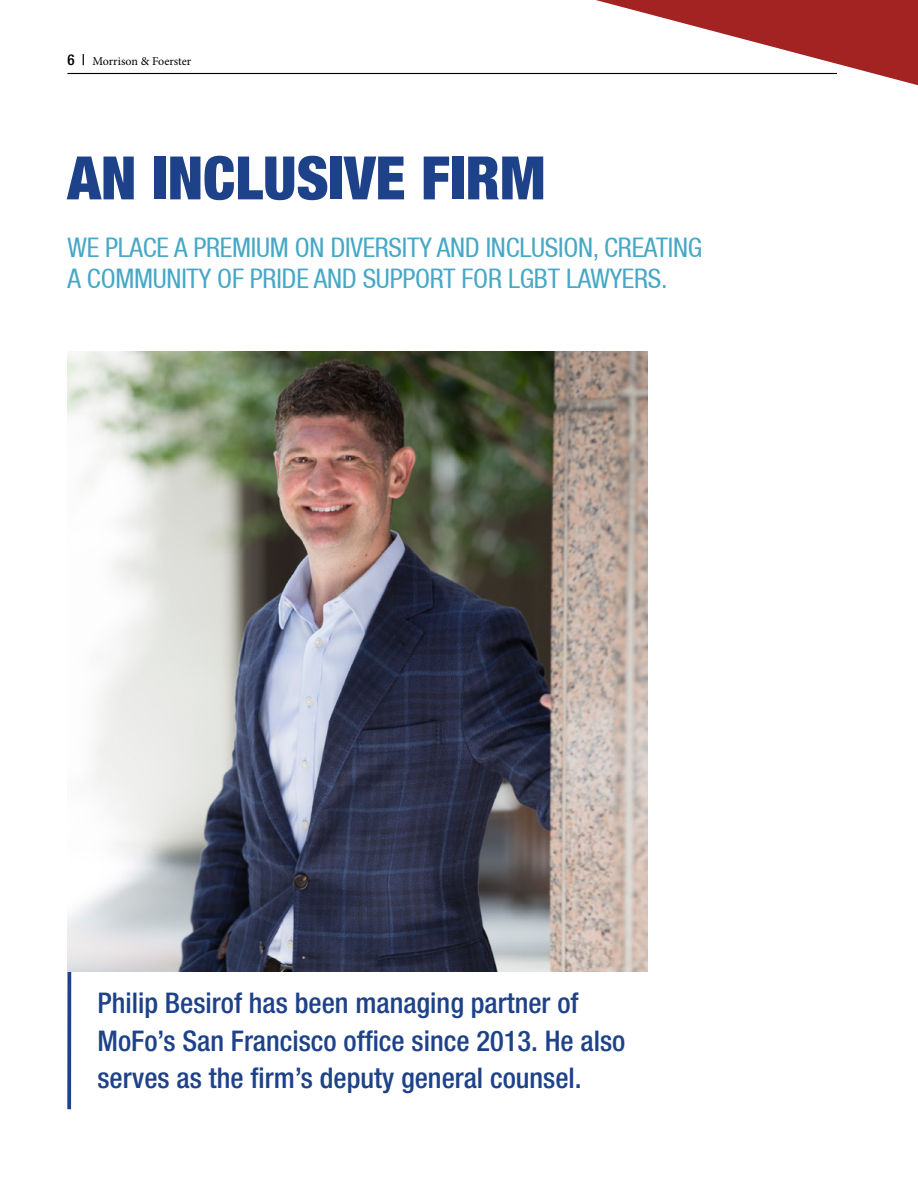
<style>
.page{position:relative;width:918px;height:1188px;background:#fff}
.page>*{position:absolute;margin:0;border:0;box-sizing:border-box;transform-origin:0 0}
.t1{font:900 condensed 60px "Helvetica Neue LT Std";color:#1e4289}
.t2{font:500 condensed 28.5px/37.5px "Helvetica Neue LT Std";color:#1e4289}
.t3{font:condensed 27px/31.5px "Helvetica Neue LT";letter-spacing:-.01em;color:#46a8c6}
.t4{font:12px "Minion Pro";letter-spacing:-.005em;color:#000}
.s1{font-family:"Helvetica Neue LT Std";font-weight:500;font-stretch:condensed;font-size:15px}
</style>
<div class="page">
<svg style="left:596px;top:0;width:322px;height:85px"></svg>
<svg style="left:67px;top:966px;width:4px;height:143px"></svg>
<img style="left:68px;top:351px;width:580px;height:620px">
<hr style="left:68px;top:73px;width:769px;height:1px;background:#000">
<p class="t4" style="left:68px;top:53px;width:125px"><span class="s1">6 |</span> Morrison &amp; Foerster</p>
<h1 class="t1" style="left:68px;top:141px;width:479px">AN INCLUSIVE FIRM</h1>
<p class="t3" style="left:68px;top:231px;width:636px">WE PLACE A PREMIUM ON DIVERSITY AND INCLUSION, CREATING<br>A COMMUNITY OF PRIDE AND SUPPORT FOR LGBT LAWYERS.</p>
<p class="t2" style="left:98px;top:984px;width:529px">Philip Besirof has been managing partner of<br>MoFo’s San Francisco office since 2013. He also serves as the firm’s deputy general counsel.</p>
</div>
